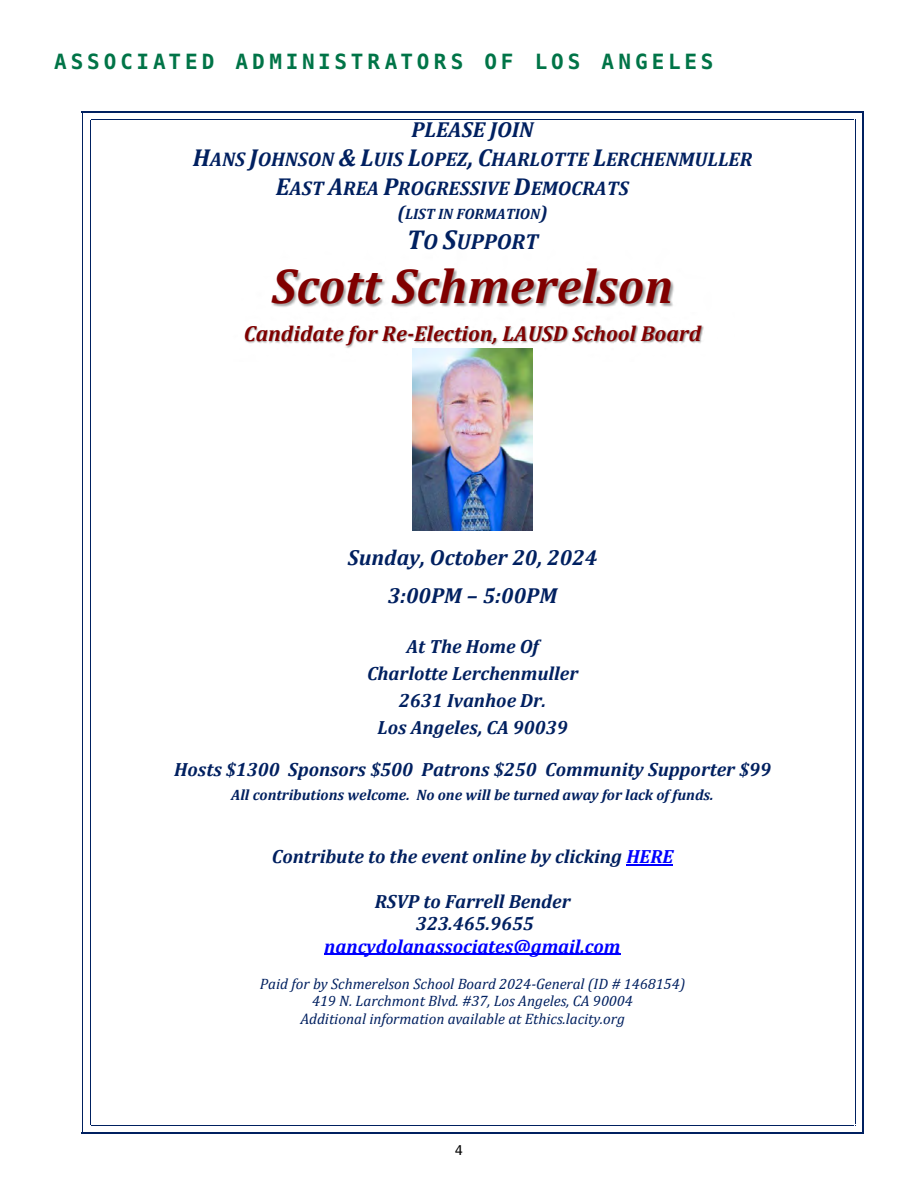
<style>
.page{position:relative;width:918px;height:1188px;background:#fff}
.page>*{position:absolute;margin:0;border:0;box-sizing:border-box;transform-origin:0 0}
.t1{font:italic 700 49.2px "Cambria";color:#800000}
.t2{font:italic 700 21.75px/38.5px "Cambria";color:#002060;text-align:center}
.t3{font:italic 700 21.75px "Cambria";color:#800000}
.t4{font:700 21px "Hack";letter-spacing:.185em;color:#007447}
.t5{font:italic 700 19.8px/29px "Cambria";color:#002060}
.t6{font:italic 700 19.2px/27px "Cambria";color:#002060;text-align:center}
.t7{font:italic 700 19.2px "Cambria";color:#00f}
.t8{font:italic 15.15px "Cambria";color:#002060}
.t9{font:italic 700 15.15px "Cambria";color:#002060}
.t10{font:13.5px "Hack";color:#000}
.s1{font-size:24.6px}
.s2{font-size:19.2px}
.s3{font-size:27.45px}
.s4{color:#00f}
</style>
<div class="page">
<img style="left:272px;top:269px;width:402px;height:38px">
<img style="left:245px;top:325px;width:459px;height:24px">
<hr style="left:626px;top:864px;width:47px;height:1px;background:#00f">
<hr style="left:324px;top:954px;width:297px;height:1px;background:#00f">
<img style="left:412px;top:349px;width:121px;height:181px">
<svg style="left:82px;top:111px;width:9px;height:9px"></svg>
<hr style="left:91px;top:111px;width:764px;height:2px;background:#002060">
<hr style="left:91px;top:119px;width:764px;height:1px;background:#002060">
<svg style="left:855px;top:111px;width:9px;height:9px"></svg>
<hr style="left:82px;top:120px;width:2px;height:1005px;background:#002060">
<hr style="left:90px;top:120px;width:1px;height:1005px;background:#002060">
<hr style="left:862px;top:120px;width:2px;height:1005px;background:#002060">
<hr style="left:855px;top:120px;width:1px;height:1005px;background:#002060">
<svg style="left:82px;top:1125px;width:9px;height:9px"></svg>
<hr style="left:91px;top:1132px;width:764px;height:2px;background:#002060">
<hr style="left:91px;top:1125px;width:764px;height:1px;background:#002060">
<svg style="left:855px;top:1125px;width:9px;height:9px"></svg>
<p class="t4" style="left:54px;top:49px;width:661px">ASSOCIATED ADMINISTRATORS OF LOS ANGELES</p>
<p class="t2" style="left:411px;top:109px;width:124px">PLEASE JOIN</p>
<p class="t5" style="left:276px;top:144px;width:478px;text-indent:-83px"><span class="s1">H</span>ANS <span class="s1">J</span>OHNSON <span class="s1">&amp; L</span>UIS <span class="s1">L</span>OPEZ<span class="s1">, C</span>HARLOTTE <span class="s1">L</span>ERCHENMULLER<br><span class="s1">E</span>AST <span class="s1">A</span>REA <span class="s1">P</span>ROGRESSIVE <span class="s1">D</span>EMOCRATS</p>
<p class="t9" style="left:398px;top:203px;width:152px"><span class="s2">(</span>LIST IN FORMATION<span class="s2">)</span></p>
<p class="t2" style="left:407px;top:221px;width:133px"><span class="s3">T</span>O <span class="s3">S</span>UPPORT</p>
<h1 class="t1" style="left:272px;top:252px;width:403px">Scott Schmerelson</h1>
<p class="t3" style="left:244px;top:318px;width:459px">Candidate for Re-Election, LAUSD School Board</p>
<p class="t2" style="left:348px;top:537px;width:251px">Sunday, October 20, 2024<br>3:00PM – 5:00PM</p>
<p class="t6" style="left:367px;top:633px;width:213px">At The Home Of<br>Charlotte Lerchenmuller<br>2631 Ivanhoe Dr.<br>Los Angeles, CA 90039</p>
<p class="t6" style="left:174px;top:756px;width:598px">Hosts $1300 Sponsors $500 Patrons $250 Community Supporter $99</p>
<p class="t9" style="left:231px;top:784px;width:484px">All contributions welcome. No one will be turned away for lack of funds.</p>
<p class="t6" style="left:272px;top:842px;width:403px">Contribute to the event online by clicking <span class="s4">HERE</span></p>
<p class="t6" style="left:375px;top:889px;width:197px;line-height:22.4px">RSVP to Farrell Bender<br>323.465.9655</p>
<p class="t7" style="left:324px;top:932px;width:298px">nancydolanassociates@gmail.com</p>
<p class="t8" style="left:260px;top:973px;width:427px">Paid for by Schmerelson School Board 2024-General (ID # 1468154)</p>
<p class="t8" style="left:312px;top:991px;width:322px">419 N. Larchmont Blvd. #37, Los Angeles, CA 90004</p>
<p class="t8" style="left:300px;top:1008px;width:326px">Additional information available at Ethics.lacity.org</p>
<p class="t10" style="left:455px;top:1142px;width:10px">4</p>
</div>
